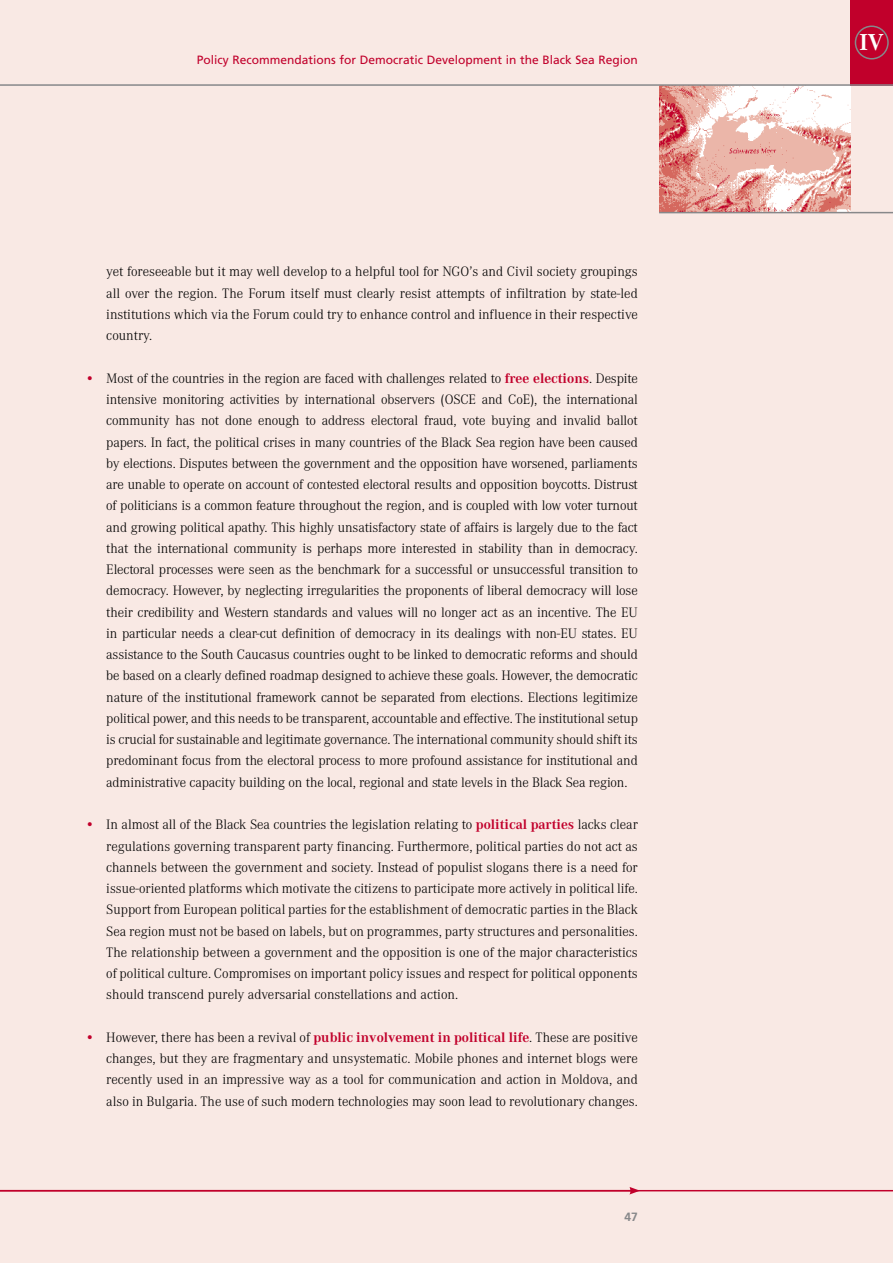
<style>
.page{position:relative;width:893px;height:1263px;background:#f9e9e4}
.page>*{position:absolute;margin:0;border:0;box-sizing:border-box;transform-origin:0 0}
.t1{font:700 24px "Corporate A";color:#fff}
.t2{font:300 14.25px/21.3px "Corporate A";color:#000;text-align:justify}
.t3{font:12px "Frutiger";color:#c1002b}
.t4{font:700 12px "Frutiger";color:#87888a}
.s1{color:#c1002b}
.s2{font-weight:700;color:#c1002b}
</style>
<div class="page">
<hr style="left:0;top:1190px;width:893px;height:1px;background:#c1002b">
<img style="left:659px;top:86px;width:191px;height:126px">
<div style="left:850px;top:0;width:43px;height:85px;background:#c1002b"></div>
<hr style="left:659px;top:212px;width:234px;height:1px;background:#87888a">
<svg style="left:629px;top:1187px;width:11px;height:7px"></svg>
<div style="left:855px;top:26px;width:34px;height:34px;border:2px solid #87888a;border-radius:50%"></div>
<hr style="left:0;top:84px;width:893px;height:2px;background:#87888a">
<p class="t3" style="left:197px;top:53px;width:443px">Policy Recommendations for Democratic Development in the Black Sea Region</p>
<p class="t2" style="left:106px;top:261px;width:533px">yet foreseeable but it may well develop to a helpful tool for NGO’s and Civil society groupings all over the region. The Forum itself must clearly resist attempts of infiltration by state-led institutions which via the Forum could try to enhance control and influence in their respective country.</p>
<p class="t2" style="left:106px;top:368px;width:533px;text-indent:-21px"><span class="s1">•</span> Most of the countries in the region are faced with challenges related to <span class="s2">free elections</span>. Despite intensive monitoring activities by international observers (OSCE and CoE), the international community has not done enough to address electoral fraud, vote buying and invalid ballot papers. In fact, the political crises in many countries of the Black Sea region have been caused by elections. Disputes between the government and the opposition have worsened, parliaments are unable to operate on account of contested electoral results and opposition boycotts. Distrust of politicians is a common feature throughout the region, and is coupled with low voter turnout and growing political apathy. This highly unsatisfactory state of affairs is largely due to the fact that the international community is perhaps more interested in stability than in democracy.<br>Electoral processes were seen as the benchmark for a successful or unsuccessful transition to democracy. However, by neglecting irregularities the proponents of liberal democracy will lose their credibility and Western standards and values will no longer act as an incentive. The EU in particular needs a clear-cut definition of democracy in its dealings with non-EU states. EU assistance to the South Caucasus countries ought to be linked to democratic reforms and should be based on a clearly defined roadmap designed to achieve these goals. However, the democratic nature of the institutional framework cannot be separated from elections. Elections legitimize political power, and this needs to be transparent, accountable and effective. The institutional setup is crucial for sustainable and legitimate governance. The international community should shift its predominant focus from the electoral process to more profound assistance for institutional and administrative capacity building on the local, regional and state levels in the Black Sea region.</p>
<p class="t2" style="left:106px;top:814px;width:533px;text-indent:-21px"><span class="s1">•</span> In almost all of the Black Sea countries the legislation relating to <span class="s2">political parties</span> lacks clear regulations governing transparent party financing. Furthermore, political parties do not act as channels between the government and society. Instead of populist slogans there is a need for issue-oriented platforms which motivate the citizens to participate more actively in political life.<br>Support from European political parties for the establishment of democratic parties in the Black Sea region must not be based on labels, but on programmes, party structures and personalities.<br>The relationship between a government and the opposition is one of the major characteristics of political culture. Compromises on important policy issues and respect for political opponents should transcend purely adversarial constellations and action.</p>
<p class="t2" style="left:106px;top:1027px;width:533px;text-indent:-21px"><span class="s1">•</span> However, there has been a revival of <span class="s2">public involvement in political life</span>. These are positive changes, but they are fragmentary and unsystematic. Mobile phones and internet blogs were recently used in an impressive way as a tool for communication and action in Moldova, and also in Bulgaria. The use of such modern technologies may soon lead to revolutionary changes.</p>
<p class="t4" style="left:624px;top:1210px;width:15px">47</p>
<h1 class="t1" style="left:860px;top:29px;width:26px">IV</h1>
</div>
